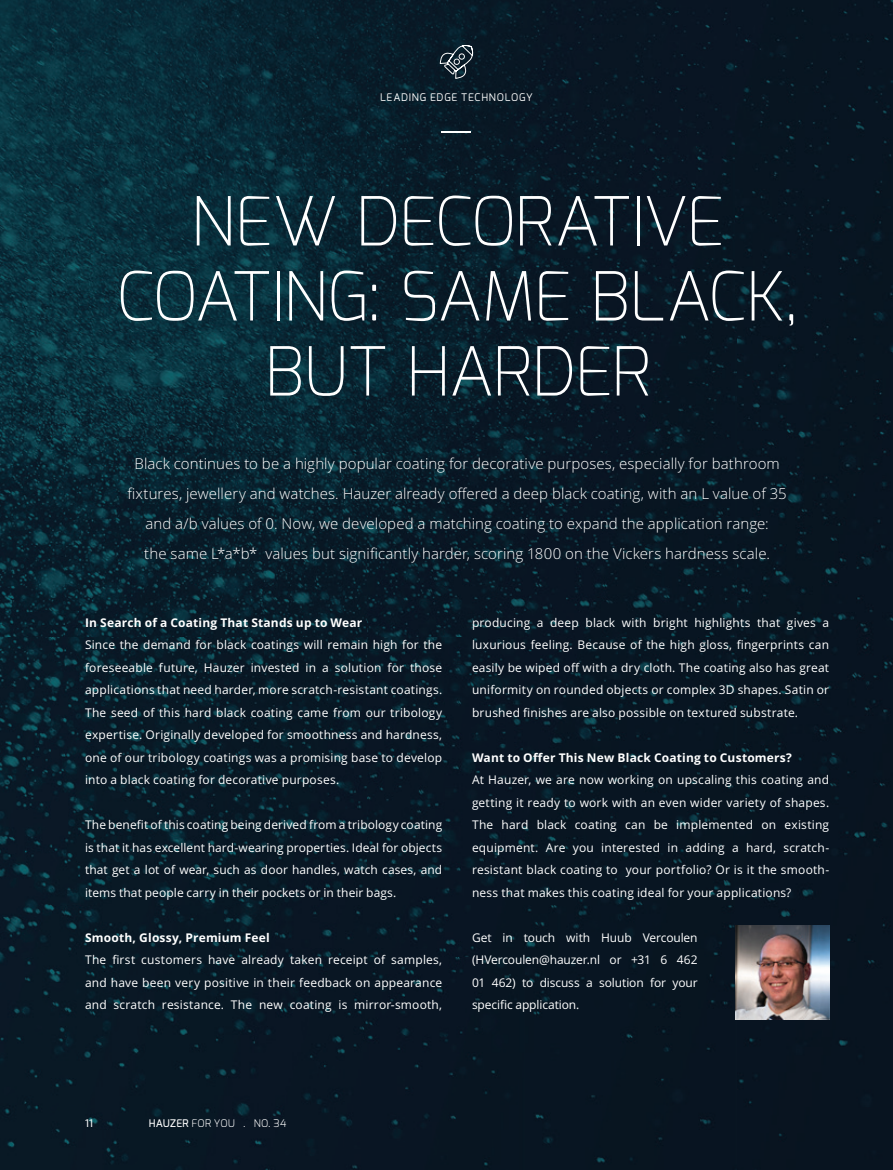
<style>
.page{position:relative;width:893px;height:1170px;background:#fff}
.page>*{position:absolute;margin:0;border:0;box-sizing:border-box;transform-origin:0 0}
.t1{font:200 67.5px/75px "Exo";letter-spacing:-.015em;color:#fff;text-align:center}
.t2{font:300 15px/30px "Open Sans";letter-spacing:.005em;color:#fff;text-align:center}
.t3{font:12px/22.5px "Open Sans";letter-spacing:.015em;color:#fff;text-align:justify}
.t4{font:700 12px "Open Sans";letter-spacing:.015em;color:#fff}
.t5{font:10.5px "Exo";letter-spacing:.075em;color:#fff}
.t6{font:300 10.5px "Exo";letter-spacing:.025em;color:#fff}
.t7{font:500 10.5px "Exo";color:#fff}
.s1{font-weight:500}
</style>
<div class="page">
<img style="left:0;top:0;width:893px;height:1169px">
<hr style="left:441px;top:131px;width:30px;height:1px;background:#fff">
<svg style="left:440px;top:45px;width:33px;height:34px"></svg>
<img style="left:736px;top:925px;width:93px;height:93px">
<p class="t5" style="left:380px;top:91px;width:154px">LEADING EDGE TECHNOLOGY</p>
<h1 class="t1" style="left:116px;top:183px;width:683px">NEW DECORATIVE<br>COATING: SAME BLACK,<br>BUT HARDER</h1>
<p class="t2" style="left:127px;top:448px;width:661px">Black continues to be a highly popular coating for decorative purposes, especially for bathroom fixtures, jewellery and watches. Hauzer already offered a deep black coating, with an L value of 35 and a/b values of 0. Now, we developed a matching coating to expand the application range:<br>the same L*a*b* values but significantly harder, scoring 1800 on the Vickers hardness scale.</p>
<p class="t4" style="left:85px;top:613px;width:279px">In Search of a Coating That Stands up to Wear</p>
<p class="t3" style="left:85px;top:633px;width:359px">Since the demand for black coatings will remain high for the foreseeable future, Hauzer invested in a solution for those applications that need harder, more scratch-resistant coatings.<br>The seed of this hard black coating came from our tribology expertise. Originally developed for smoothness and hardness, one of our tribology coatings was a promising base to develop into a black coating for decorative purposes.</p>
<p class="t3" style="left:85px;top:813px;width:359px">The benefit of this coating being derived from a tribology coating is that it has excellent hard-wearing properties. Ideal for objects that get a lot of wear, such as door handles, watch cases, and items that people carry in their pockets or in their bags.</p>
<p class="t4" style="left:85px;top:928px;width:186px">Smooth, Glossy, Premium Feel</p>
<p class="t3" style="left:85px;top:948px;width:359px">The first customers have already taken receipt of samples, and have been very positive in their feedback on appearance and scratch resistance. The new coating is mirror-smooth,</p>
<p class="t3" style="left:472px;top:610px;width:359px">producing a deep black with bright highlights that gives a luxurious feeling. Because of the high gloss, fingerprints can easily be wiped off with a dry cloth. The coating also has great uniformity on rounded objects or complex 3D shapes. Satin or brushed finishes are also possible on textured substrate.</p>
<p class="t4" style="left:472px;top:748px;width:321px">Want to Offer This New Black Coating to Customers?</p>
<p class="t3" style="left:472px;top:768px;width:359px">At Hauzer, we are now working on upscaling this coating and getting it ready to work with an even wider variety of shapes.<br>The hard black coating can be implemented on existing equipment. Are you interested in adding a hard, scratch&shy;resistant black coating to your portfolio? Or is it the smooth&shy;ness that makes this coating ideal for your applications?</p>
<p class="t3" style="left:472px;top:925px;width:227px">Get in touch with Huub Vercoulen (HVercoulen@hauzer.nl or +31 6 462<br>01 462) to discuss a solution for your specific application.</p>
<p class="t7" style="left:85px;top:1116px;width:9px">11</p>
<p class="t6" style="left:149px;top:1116px;width:139px"><span class="s1">HAUZER</span> FOR YOU . NO. 34</p>
</div>
